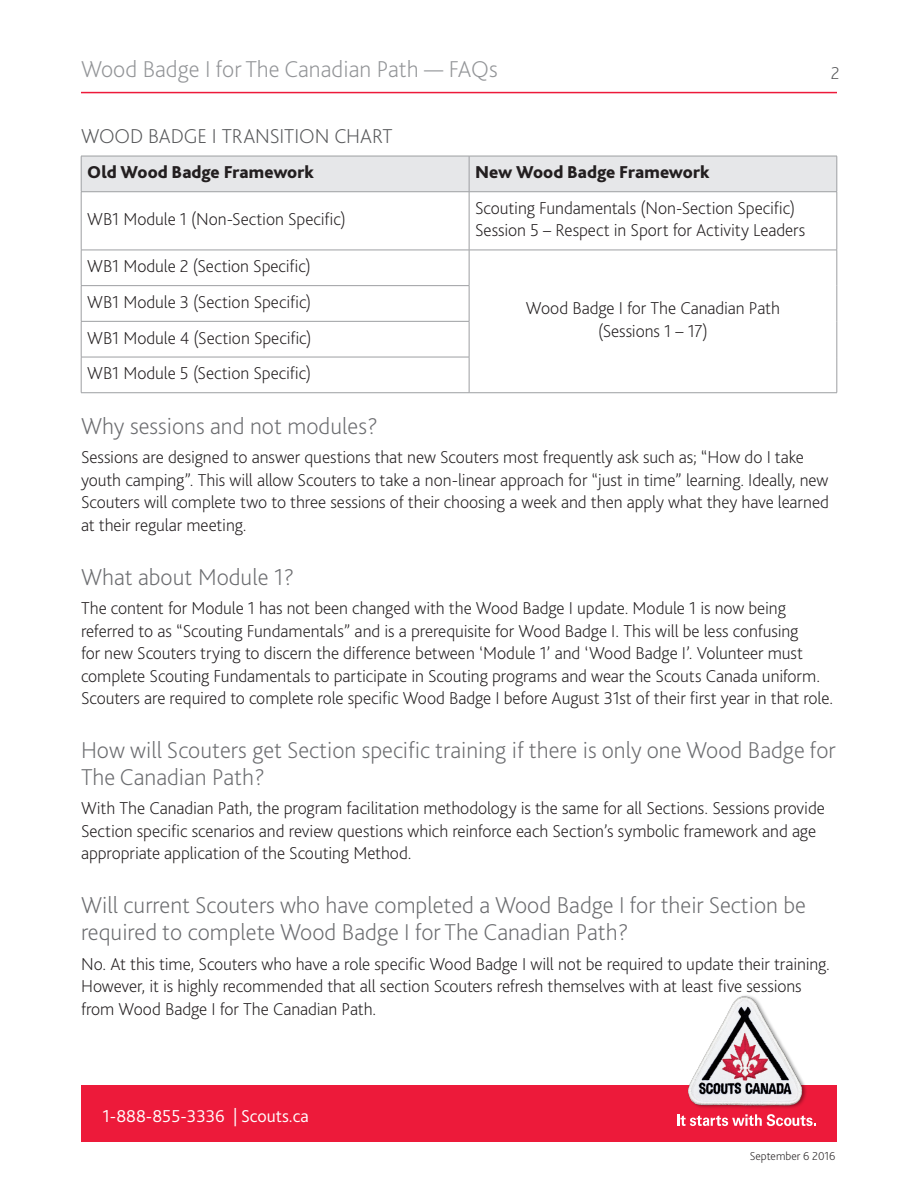
<style>
.page{position:relative;width:918px;height:1188px;background:#fff}
.page>*{position:absolute;margin:0;border:0;box-sizing:border-box;transform-origin:0 0}
.H2_questions{font:200 24px/27px "Bliss 2";color:#6c6d70}
.Title_-_PG{font:200 24px "Bliss 2";color:#939598}
.t1{font:200 21px "Bliss 2";color:#57585a}
.Body{font:200 18px/22.5px "Bliss 2";letter-spacing:-.005em;color:#231f20}
.t2{font:300 18px "Bliss 2";color:#fff}
.Body_2{font:800 18px "Bliss 2";color:#231f20}
.Body-2{font:800 18px "Bliss 2";color:#231f20}
.Page{font:200 18px "Bliss 2";color:#57585a}
.t3{font:200 12px "Bliss 2";color:#231f20}
</style>
<div class="page">
<hr style="left:81px;top:92px;width:756px;height:1px;background:#ed1a3a">
<div style="left:82px;top:157px;width:755px;height:34px;background:#e6e7e9"></div>
<hr style="left:81px;top:156px;width:388px;height:1px;background:#9d9fa2">
<hr style="left:81px;top:156px;width:1px;height:36px;background:#9d9fa2">
<hr style="left:469px;top:156px;width:368px;height:1px;background:#9d9fa2">
<hr style="left:469px;top:156px;width:1px;height:36px;background:#9d9fa2">
<hr style="left:837px;top:156px;width:1px;height:36px;background:#9d9fa2">
<hr style="left:81px;top:191px;width:388px;height:1px;background:#9d9fa2">
<hr style="left:81px;top:192px;width:1px;height:58px;background:#9d9fa2">
<hr style="left:469px;top:191px;width:368px;height:1px;background:#9d9fa2">
<hr style="left:469px;top:192px;width:1px;height:58px;background:#9d9fa2">
<hr style="left:837px;top:192px;width:1px;height:58px;background:#9d9fa2">
<hr style="left:81px;top:250px;width:388px;height:1px;background:#9d9fa2">
<hr style="left:81px;top:250px;width:1px;height:35px;background:#9d9fa2">
<hr style="left:469px;top:250px;width:368px;height:1px;background:#9d9fa2">
<hr style="left:469px;top:250px;width:1px;height:35px;background:#9d9fa2">
<hr style="left:837px;top:250px;width:1px;height:36px;background:#9d9fa2">
<hr style="left:81px;top:285px;width:388px;height:1px;background:#9d9fa2">
<hr style="left:81px;top:286px;width:1px;height:35px;background:#9d9fa2">
<hr style="left:469px;top:286px;width:1px;height:35px;background:#9d9fa2">
<hr style="left:837px;top:286px;width:1px;height:35px;background:#9d9fa2">
<hr style="left:81px;top:321px;width:388px;height:1px;background:#9d9fa2">
<hr style="left:81px;top:322px;width:1px;height:35px;background:#9d9fa2">
<hr style="left:469px;top:322px;width:1px;height:35px;background:#9d9fa2">
<hr style="left:837px;top:321px;width:1px;height:36px;background:#9d9fa2">
<hr style="left:81px;top:357px;width:388px;height:1px;background:#9d9fa2">
<hr style="left:81px;top:357px;width:1px;height:36px;background:#9d9fa2">
<hr style="left:469px;top:357px;width:1px;height:36px;background:#9d9fa2">
<hr style="left:837px;top:357px;width:1px;height:36px;background:#9d9fa2">
<hr style="left:81px;top:392px;width:388px;height:1px;background:#9d9fa2">
<hr style="left:469px;top:392px;width:368px;height:1px;background:#9d9fa2">
<div style="left:81px;top:1085px;width:756px;height:57px;background:#ed1a3a"></div>
<img style="left:688px;top:995px;width:118px;height:113px">
<svg style="left:677px;top:1114px;width:139px;height:12px"></svg>
<p class="Title_-_PG" style="left:81px;top:54px;width:418px">Wood Badge I for The Canadian Path — FAQs</p>
<p class="Page" style="left:831px;top:61px;width:10px">2</p>
<h2 class="t1" style="left:81px;top:123px;width:313px">WOOD BADGE I TRANSITION CHART</h2>
<p class="Body_2" style="left:87px;top:161px;width:228px">Old Wood Badge Framework</p>
<p class="Body-2" style="left:475px;top:161px;width:236px">New Wood Badge Framework</p>
<p class="Body" style="left:87px;top:207px;width:260px">WB1 Module 1 (Non-Section Specific)</p>
<p class="Body" style="left:475px;top:196px;width:332px">Scouting Fundamentals (Non-Section Specific)<br>Session 5 – Respect in Sport for Activity Leaders</p>
<p class="Body" style="left:87px;top:254px;width:225px">WB1 Module 2 (Section Specific)</p>
<p class="Body" style="left:526px;top:297px;width:255px;text-align:center">Wood Badge I for The Canadian Path (Sessions 1 – 17)</p>
<p class="Body" style="left:87px;top:290px;width:226px">WB1 Module 3 (Section Specific)</p>
<p class="Body" style="left:87px;top:326px;width:226px">WB1 Module 4 (Section Specific)</p>
<p class="Body" style="left:87px;top:362px;width:225px">WB1 Module 5 (Section Specific)</p>
<p class="H2_questions" style="left:81px;top:412px;width:298px">Why sessions and not modules?</p>
<p class="Body" style="left:81px;top:446px;width:750px">Sessions are designed to answer questions that new Scouters most frequently ask such as; “How do I take youth camping”. This will allow Scouters to take a non-linear approach for “just in time” learning. Ideally, new Scouters will complete two to three sessions of their choosing a week and then apply what they have learned at their regular meeting.</p>
<p class="H2_questions" style="left:81px;top:563px;width:215px">What about Module 1?</p>
<p class="Body" style="left:81px;top:596px;width:754px">The content for Module 1 has not been changed with the Wood Badge I update. Module 1 is now being referred to as “Scouting Fundamentals” and is a prerequisite for Wood Badge I. This will be less confusing<br>for new Scouters trying to discern the difference between ‘Module 1’ and ‘Wood Badge I’. Volunteer must complete Scouting Fundamentals to participate in Scouting programs and wear the Scouts Canada uniform.<br>Scouters are required to complete role specific Wood Badge I before August 31st of their first year in that role.</p>
<p class="H2_questions" style="left:81px;top:736px;width:756px">How will Scouters get Section specific training if there is only one Wood Badge for<br>The Canadian Path?</p>
<p class="Body" style="left:81px;top:797px;width:745px">With The Canadian Path, the program facilitation methodology is the same for all Sections. Sessions provide<br>Section specific scenarios and review questions which reinforce each Section’s symbolic framework and age appropriate application of the Scouting Method.</p>
<p class="H2_questions" style="left:81px;top:891px;width:726px">Will current Scouters who have completed a Wood Badge I for their Section be required to complete Wood Badge I for The Canadian Path?</p>
<p class="Body" style="left:81px;top:952px;width:751px">No. At this time, Scouters who have a role specific Wood Badge I will not be required to update their training.<br>However, it is highly recommended that all section Scouters refresh themselves with at least five sessions from Wood Badge I for The Canadian Path.</p>
<p class="t2" style="left:103px;top:1105px;width:208px">1-888-855-3336 | Scouts.ca</p>
<p class="t3" style="left:750px;top:1149px;width:87px">September 6 2016</p>
</div>
